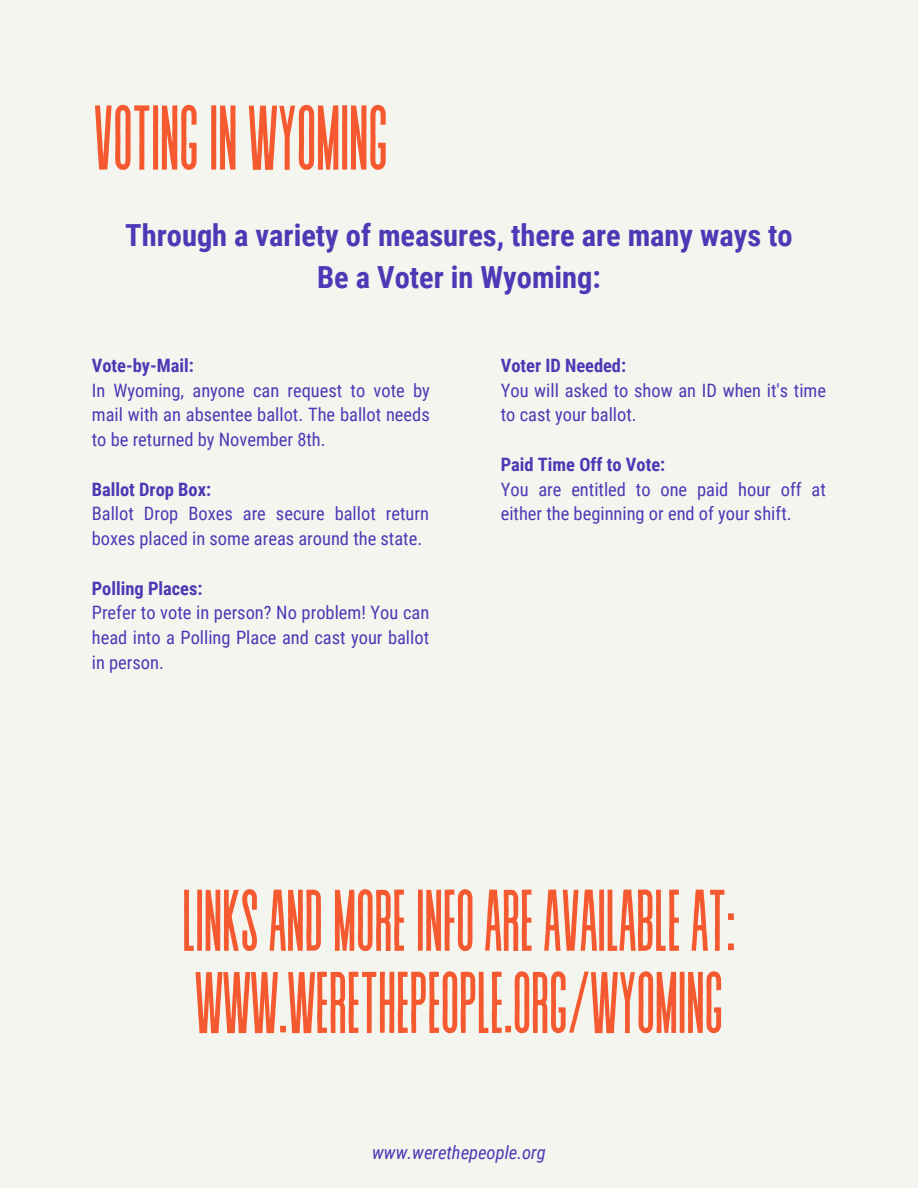
<style>
.page{position:relative;width:918px;height:1188px;background:#f5f5ef}
.page>*{position:absolute;margin:0;border:0;box-sizing:border-box;transform-origin:0 0}
.t1{font:91.65px "Revive 80 Tall";letter-spacing:-.03em;color:#f4592f}
.t2{font:87.15px/82.2px "Revive 80 Tall";letter-spacing:-.03em;color:#f4592f}
.t3{font:700 30.45px/41.7px "Roboto Condensed";color:#4b39b5;text-align:center}
.t4{font:18.45px/24.8px "Roboto Condensed";color:#4b39b5}
.t5{font:700 18.45px "Roboto Condensed";color:#4b39b5}
.t6{font:italic 18.45px "Roboto Condensed";color:#4b39b5}
</style>
<div class="page">
<h1 class="t1" style="left:92px;top:91px;width:299px">VOTINGINWYOMING</h1>
<h3 class="t3" style="left:125px;top:215px;width:669px">Through a variety of measures, there are many ways to<br>Be a Voter in Wyoming:</h3>
<p class="t5" style="left:92px;top:355px;width:104px">Vote-by-Mail:</p>
<p class="t4" style="left:92px;top:378px;width:340px;text-align:justify">In Wyoming, anyone can request to vote by mail with an absentee ballot. The ballot needs to be returned by November 8th.</p>
<p class="t5" style="left:92px;top:479px;width:121px">Ballot Drop Box:</p>
<p class="t4" style="left:92px;top:502px;width:339px">Ballot Drop Boxes are secure ballot return boxes placed in some areas around the state.</p>
<p class="t5" style="left:92px;top:578px;width:112px">Polling Places:</p>
<p class="t4" style="left:92px;top:601px;width:339px;text-align:justify">Prefer to vote in person? No problem! You can head into a Polling Place and cast your ballot in person.</p>
<p class="t5" style="left:501px;top:355px;width:127px">Voter ID Needed:</p>
<p class="t4" style="left:501px;top:378px;width:327px">You will asked to show an ID when it's time to cast your ballot.</p>
<p class="t5" style="left:501px;top:454px;width:166px">Paid Time Off to Vote:</p>
<p class="t4" style="left:501px;top:477px;width:327px">You are entitled to one paid hour off at either the beginning or end of your shift.</p>
<h2 class="t2" style="left:181px;top:887px;width:557px">LINKSANDMOREINFOAREAVAILABLEAT:<br>WWW.WERETHEPEOPLE.ORG/WYOMING</h2>
<p class="t6" style="left:372px;top:1142px;width:175px">www.werethepeople.org</p>
</div>
